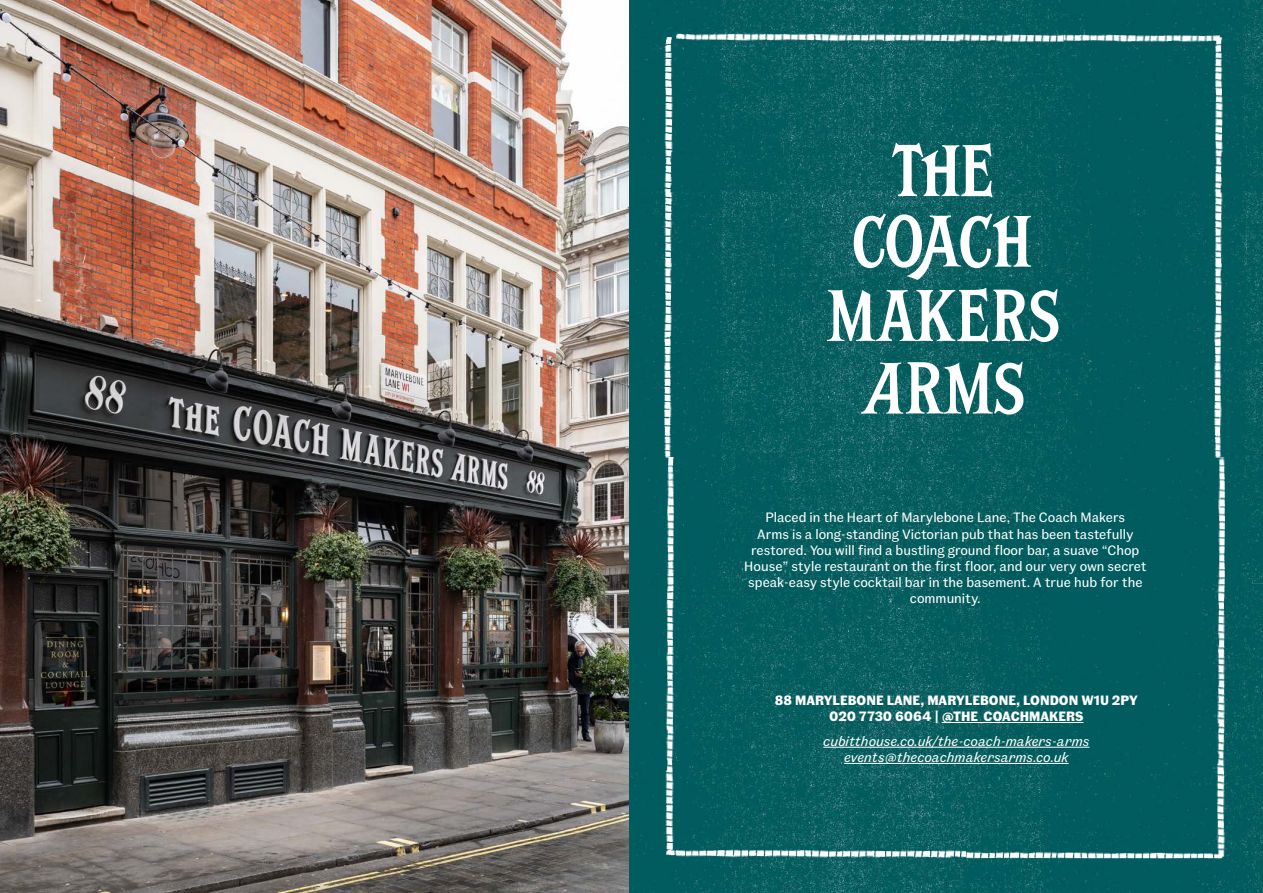
<style>
.page{position:relative;width:1263px;height:893px;background:#fff}
.page>*{position:absolute;margin:0;border:0;box-sizing:border-box;transform-origin:0 0}
.t1{font:13.5px/16.2px "Fann Grotesque";color:#fff;text-align:center}
.t2{font:italic 13.5px/16.2px "Fann Grotesque";color:#fff;text-align:center}
.t3{font:700 13.5px/16.2px "Fann Grotesque";color:#fff;text-align:center}
</style>
<div class="page">
<img style="left:0;top:0;width:1263px;height:893px">
<hr style="left:942px;top:722px;width:141px;height:1px;background:#fff">
<hr style="left:823px;top:747px;width:266px;height:1px;background:#fff">
<hr style="left:844px;top:763px;width:225px;height:1px;background:#fff">
<svg style="left:892px;top:143px;width:101px;height:54px"></svg>
<svg style="left:827px;top:288px;width:231px;height:54px"></svg>
<svg style="left:854px;top:213px;width:177px;height:67px"></svg>
<svg style="left:861px;top:362px;width:163px;height:53px"></svg>
<img style="left:674px;top:33px;width:545px;height:11px">
<img style="left:663px;top:33px;width:11px;height:816px">
<img style="left:663px;top:850px;width:302px;height:10px">
<img style="left:1214px;top:34px;width:10px;height:814px">
<img style="left:966px;top:848px;width:266px;height:10px">
<p class="t1" style="left:744px;top:511px;width:404px">Placed in the Heart of Marylebone Lane, The Coach Makers<br>Arms is a long-standing Victorian pub that has been tastefully restored. You will find a bustling ground floor bar, a suave “Chop House” style restaurant on the first floor, and our very own secret speak-easy style cocktail bar in the basement. A true hub for the community.</p>
<p class="t3" style="left:775px;top:693px;width:365px">88 MARYLEBONE LANE, MARYLEBONE, LONDON W1U 2PY<br>020 7730 6064 | @THE_COACHMAKERS</p>
<p class="t2" style="left:823px;top:734px;width:268px">cubitthouse.co.uk/the-coach-makers-arms events@thecoachmakersarms.co.uk</p>
</div>
